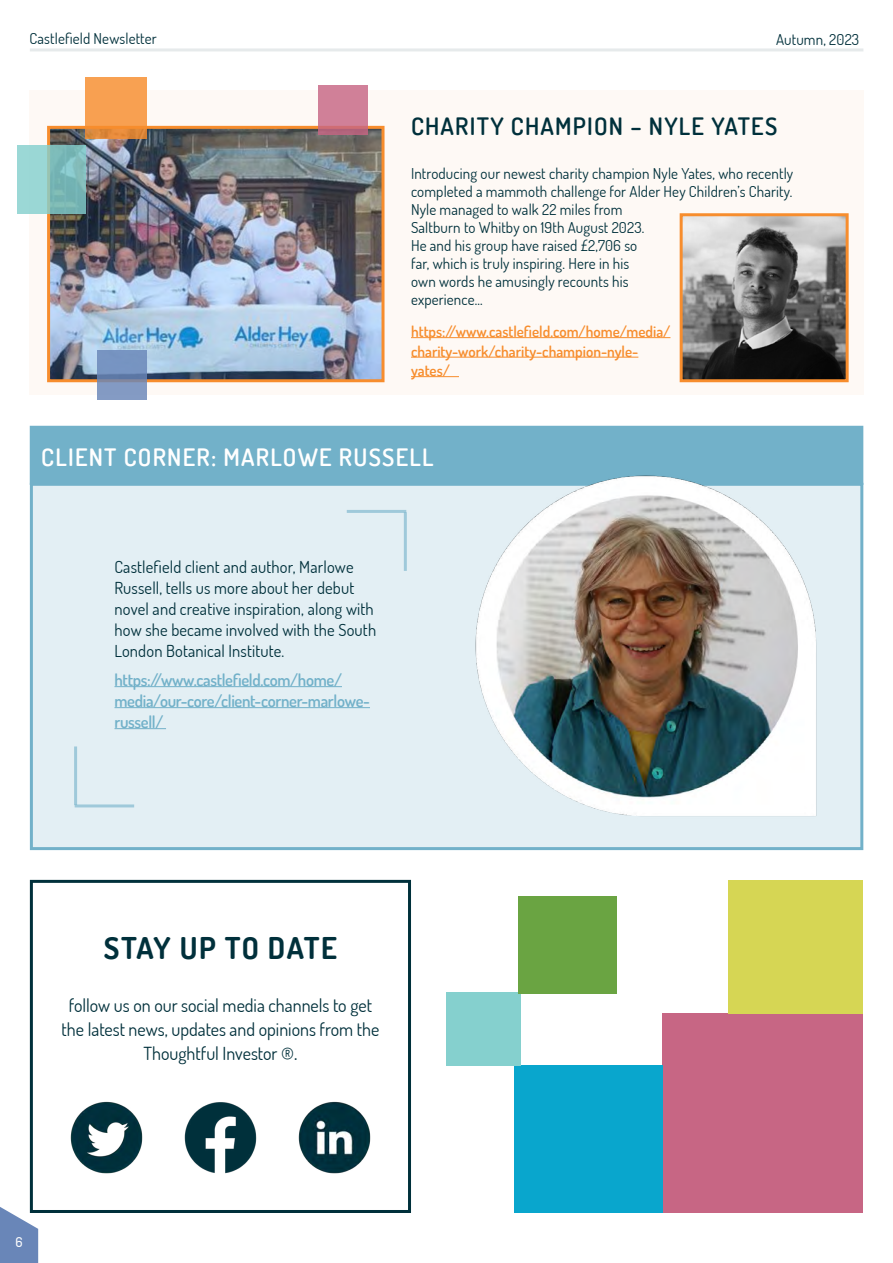
<style>
.page{position:relative;width:893px;height:1263px;background:#fff}
.page>*{position:absolute;margin:0;border:0;box-sizing:border-box;transform-origin:0 0}
.t1{font:700 30px "Dosis";letter-spacing:.045em;color:#00303b}
.t2{font:600 24px "Dosis";letter-spacing:.05em;color:#fff}
.t3{font:600 24px "Dosis";letter-spacing:.05em;color:#00303b}
.t4{font:18px/24px "Dosis";color:#00303b;text-align:center}
.t5{font:16.5px/21px "Dosis";letter-spacing:.01em;color:#00303b}
.t6{font:600 16.5px/21px "Dosis";letter-spacing:-.02em;color:#72b1c9}
.t7{font:15px/18px "Dosis";letter-spacing:.01em;color:#00303b}
.t8{font:600 15px/19.5px "Dosis";color:#f78d2d}
.t9{font:500 13.5px "Dosis";color:#fff}
.s1{font-size:19.5px}
</style>
<div class="page">
<svg style="left:0;top:1207px;width:38px;height:56px"></svg>
<hr style="left:30px;top:48px;width:833px;height:3px;background:#e6eaeb">
<div style="left:29px;top:90px;width:834px;height:305px;background:#fef9f5"></div>
<hr style="left:411px;top:337px;width:259px;height:1px;background:#f78d2d">
<hr style="left:411px;top:357px;width:227px;height:1px;background:#f78d2d">
<hr style="left:411px;top:376px;width:48px;height:1px;background:#f78d2d">
<img style="left:51px;top:130px;width:329px;height:248px">
<div style="left:47px;top:126px;width:337px;height:256px;border:3px solid #f78d2d"></div>
<svg style="left:85px;top:78px;width:61px;height:61px;background:#f39b4b"></svg>
<svg style="left:97px;top:351px;width:49px;height:49px;background:#7992bc"></svg>
<svg style="left:17px;top:145px;width:68px;height:68px;background:#89c6c4"></svg>
<svg style="left:319px;top:85px;width:49px;height:49px;background:#cc7b92"></svg>
<img style="left:684px;top:217px;width:161px;height:161px">
<div style="left:680px;top:213px;width:169px;height:169px;border:3px solid #f78d2d"></div>
<div style="left:662px;top:1014px;width:201px;height:199px;background:#c76684"></div>
<div style="left:514px;top:1065px;width:149px;height:148px;background:#09a6cd"></div>
<div style="left:447px;top:992px;width:74px;height:74px;background:#85d0ce"></div>
<div style="left:728px;top:880px;width:135px;height:134px;background:#d6d654"></div>
<div style="left:518px;top:897px;width:98px;height:97px;background:#6aa442"></div>
<div style="left:31px;top:881px;width:378px;height:330px;background:#fff"></div>
<div style="left:30px;top:880px;width:381px;height:333px;border:3px solid #00303b"></div>
<img style="left:70px;top:1101px;width:73px;height:73px">
<img style="left:184px;top:1102px;width:73px;height:72px">
<img style="left:298px;top:1101px;width:73px;height:73px">
<div style="left:30px;top:483px;width:833px;height:367px;background:#e3eff4;border:3px solid #72b1c9"></div>
<div style="left:31px;top:427px;width:831px;height:56px;background:#72b1c9"></div>
<div style="left:30px;top:426px;width:833px;height:59px;border:3px solid #72b1c9"></div>
<hr style="left:74px;top:746px;width:3px;height:59px;background:#72b1c9">
<hr style="left:75px;top:804px;width:59px;height:3px;background:#72b1c9">
<hr style="left:114px;top:686px;width:228px;height:1px;background:#72b1c9">
<hr style="left:114px;top:707px;width:256px;height:1px;background:#72b1c9">
<hr style="left:114px;top:728px;width:52px;height:1px;background:#72b1c9">
<hr style="left:404px;top:512px;width:3px;height:59px;background:#72b1c9">
<hr style="left:347px;top:510px;width:59px;height:3px;background:#72b1c9">
<img style="left:436px;top:475px;width:406px;height:341px">
<p class="t7" style="left:30px;top:29px;width:129px">Castlefield Newsletter</p>
<p class="t7" style="left:776px;top:30px;width:85px">Autumn, 2023</p>
<h2 class="t3" style="left:411px;top:111px;width:368px">CHARITY CHAMPION – NYLE YATES</h2>
<p class="t7" style="left:411px;top:164px;width:384px">Introducing our newest charity champion Nyle Yates, who recently completed a mammoth challenge for Alder Hey Children’s Charity.<br>Nyle managed to walk 22 miles from<br>Saltburn to Whitby on 19th August 2023.<br>He and his group have raised £2,706 so<br>far, which is truly inspiring. Here in his<br>own words he amusingly recounts his<br>experience...</p>
<p class="t8" style="left:411px;top:321px;width:261px">https://www.castlefield.com/home/media/ charity-work/charity-champion-nyle&shy;yates/</p>
<h2 class="t2" style="left:41px;top:442px;width:394px">CLIENT CORNER: MARLOWE RUSSELL</h2>
<p class="t5" style="left:114px;top:555px;width:263px">Castlefield client and author, Marlowe Russell, tells us more about her debut novel and creative inspiration, along with how she became involved with the South London Botanical Institute.</p>
<p class="t6" style="left:114px;top:669px;width:257px">https://www.castlefield.com/home/ media/our-core/client-corner-marlowe&shy;russell/</p>
<h1 class="t1" style="left:104px;top:929px;width:235px">STAY UP TO DATE</h1>
<p class="t4" style="left:62px;top:993px;width:319px">follow us on our social media channels to get the latest news, updates and opinions from the<br>Thoughtful Investor ®<span class="s1">.</span></p>
<p class="t9" style="left:16px;top:1232px;width:9px">6</p>
</div>
